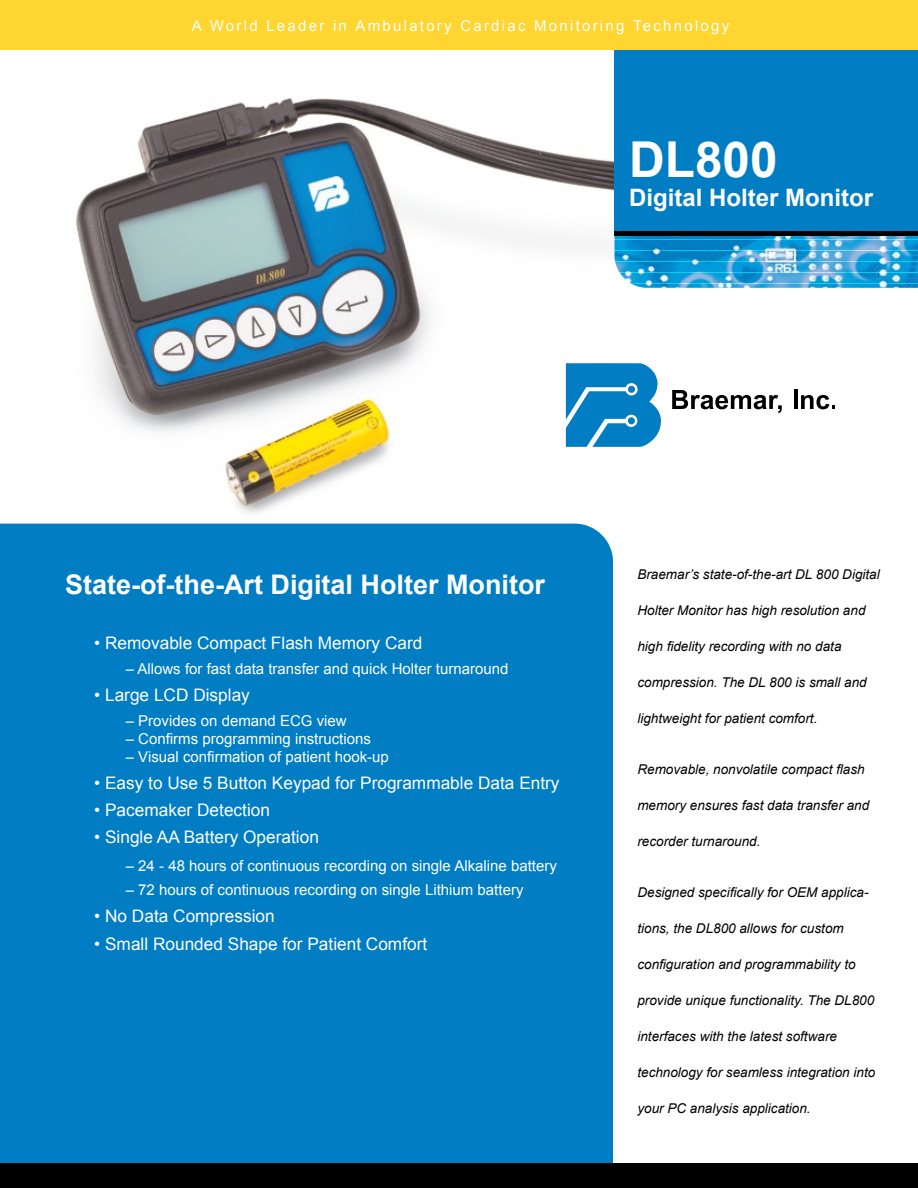
<style>
.page{position:relative;width:918px;height:1188px;background:#fff}
.page>*{position:absolute;margin:0;border:0;box-sizing:border-box;transform-origin:0 0}
.t1{font:700 49.5px "Arial";color:#fff}
.t2{font:700 27px "Arial";color:#fff}
.t3{font:700 24px "Arial";color:#fff}
.t4{font:17.25px "Arial";color:#fff}
.t5{font:15px "Arial";color:#fff}
.t6{font:15px "Arial";letter-spacing:.15em;color:#fff}
.t7{font:italic 13.5px "Arial";color:#000}
</style>
<div class="page">
<img style="left:37px;top:98px;width:577px;height:426px">
<img style="left:614px;top:236px;width:304px;height:52px">
<hr style="left:609px;top:283px;width:309px;height:1px;background:#fff">
<hr style="left:609px;top:272px;width:309px;height:1px;background:#fff">
<hr style="left:609px;top:261px;width:309px;height:1px;background:#fff">
<hr style="left:609px;top:250px;width:309px;height:1px;background:#fff">
<hr style="left:609px;top:239px;width:309px;height:1px;background:#fff">
<div style="left:0;top:524px;width:613px;height:640px;background:#007dc3"></div>
<div style="left:0;top:1164px;width:918px;height:24px;background:#000"></div>
<div style="left:614px;top:48px;width:304px;height:186px;background:#007dc3"></div>
<div style="left:614px;top:231px;width:304px;height:5px;background:#000"></div>
<div style="left:0;top:0;width:918px;height:50px;background:#ffd531"></div>
<svg style="left:566px;top:363px;width:95px;height:84px;background:#2891cc"></svg>
<div style="left:628px;top:386px;width:7px;height:7px;background:#007dc3;border-radius:50%"></div>
<div style="left:628px;top:417px;width:7px;height:7px;background:#007dc3;border-radius:50%"></div>
<svg style="left:672px;top:390px;width:110px;height:23px"></svg>
<hr style="left:794px;top:390px;width:3px;height:19px;background:#000">
<svg style="left:801px;top:395px;width:34px;height:14px"></svg>
<p class="t6" style="left:192px;top:17px;width:539px">A World Leader in Ambulatory Cardiac Monitoring Technology</p>
<h1 class="t1" style="left:629px;top:132px;width:150px">DL800</h1>
<h3 class="t3" style="left:629px;top:184px;width:246px">Digital Holter Monitor</h3>
<h2 class="t2" style="left:65px;top:569px;width:481px">State-of-the-Art Digital Holter Monitor</h2>
<p class="t4" style="left:94px;top:634px;width:330px">• Removable Compact Flash Memory Card</p>
<p class="t5" style="left:126px;top:660px;width:384px">– Allows for fast data transfer and quick Holter turnaround</p>
<p class="t4" style="left:94px;top:685px;width:157px">• Large LCD Display</p>
<p class="t5" style="left:126px;top:712px;width:222px">– Provides on demand ECG view</p>
<p class="t5" style="left:126px;top:730px;width:247px">– Confirms programming instructions</p>
<p class="t5" style="left:126px;top:748px;width:265px">– Visual confirmation of patient hook-up</p>
<p class="t4" style="left:94px;top:773px;width:467px">• Easy to Use 5 Button Keypad for Programmable Data Entry</p>
<p class="t4" style="left:94px;top:800px;width:177px">• Pacemaker Detection</p>
<p class="t4" style="left:94px;top:828px;width:226px">• Single AA Battery Operation</p>
<p class="t5" style="left:126px;top:857px;width:433px">– 24 - 48 hours of continuous recording on single Alkaline battery</p>
<p class="t5" style="left:126px;top:881px;width:399px">– 72 hours of continuous recording on single Lithium battery</p>
<p class="t4" style="left:94px;top:907px;width:182px">• No Data Compression</p>
<p class="t4" style="left:94px;top:934px;width:334px">• Small Rounded Shape for Patient Comfort</p>
<p class="t7" style="left:637px;top:567px;width:244px">Braemar’s state-of-the-art DL 800 Digital</p>
<p class="t7" style="left:637px;top:603px;width:230px">Holter Monitor has high resolution and</p>
<p class="t7" style="left:637px;top:639px;width:206px">high fidelity recording with no data</p>
<p class="t7" style="left:637px;top:675px;width:231px">compression. The DL 800 is small and</p>
<p class="t7" style="left:637px;top:711px;width:182px">lightweight for patient comfort.</p>
<p class="t7" style="left:637px;top:762px;width:229px">Removable, nonvolatile compact flash</p>
<p class="t7" style="left:637px;top:798px;width:233px">memory ensures fast data transfer and</p>
<p class="t7" style="left:637px;top:834px;width:125px">recorder turnaround.</p>
<p class="t7" style="left:637px;top:885px;width:233px">Designed specifically for OEM applica-</p>
<p class="t7" style="left:637px;top:921px;width:208px">tions, the DL800 allows for custom</p>
<p class="t7" style="left:637px;top:957px;width:220px">configuration and programmability to</p>
<p class="t7" style="left:637px;top:993px;width:238px">provide unique functionality. The DL800</p>
<p class="t7" style="left:637px;top:1029px;width:201px">interfaces with the latest software</p>
<p class="t7" style="left:637px;top:1065px;width:239px">technology for seamless integration into</p>
<p class="t7" style="left:637px;top:1101px;width:175px">your PC analysis application.</p>
</div>
